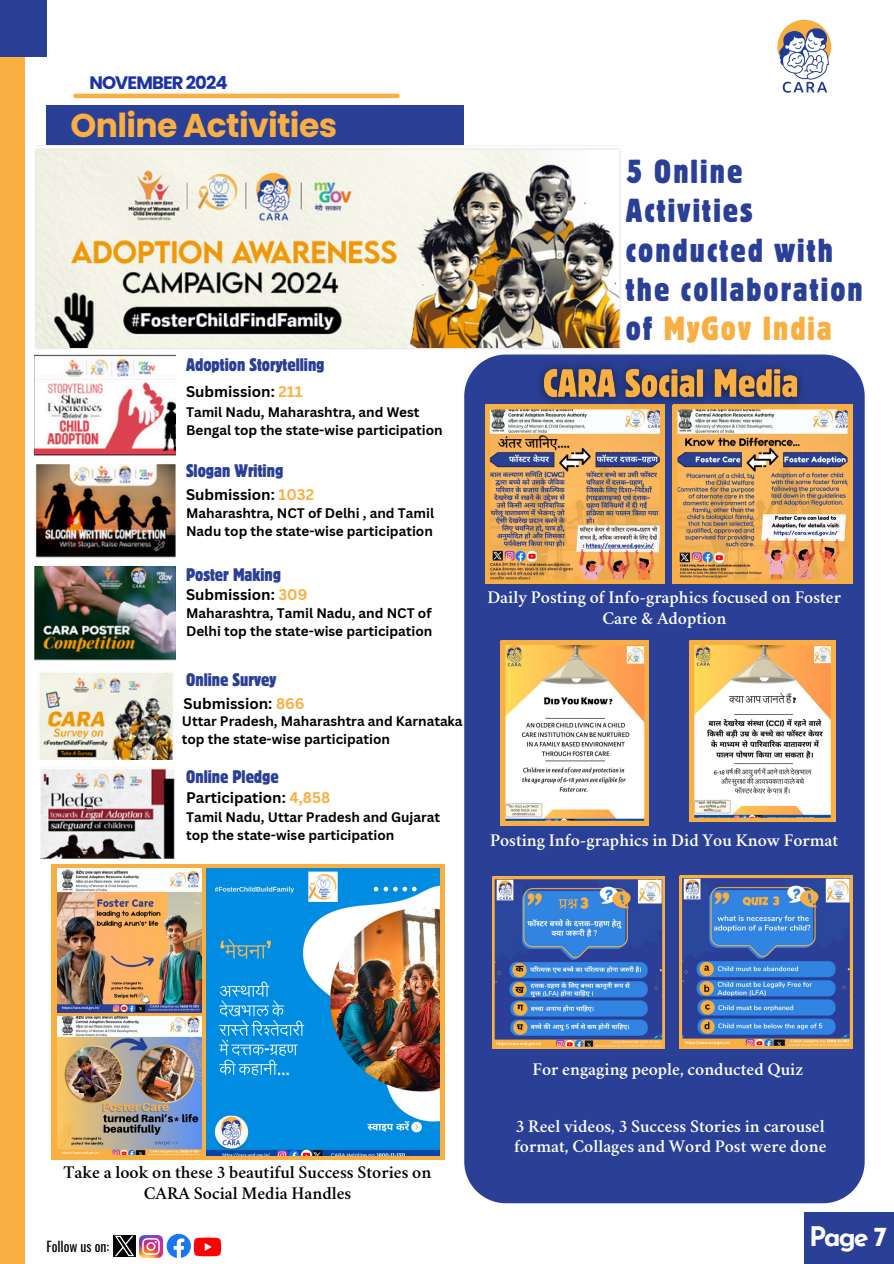
<style>
.page{position:relative;width:894px;height:1264px;background:#fff}
.page>*{position:absolute;margin:0;border:0;box-sizing:border-box;transform-origin:0 0}
.t1{font:condensed 33px/39.3px "Block W1 G";letter-spacing:.065em;color:#2a4096}
.t2{font:700 33px "Poppins";letter-spacing:-.02em;color:#faaf42}
.t3{font:700 27px "Josefin Sans";color:#fff}
.t4{font:600 18px/20.2px "Crimson";color:#fff;text-align:center}
.t5{font:condensed 18px "Block W1 G";color:#2a4096}
.t6{font:600 18px/20.2px "Crimson";color:#000;text-align:center}
.t7{font:700 18px "Poppins";letter-spacing:-.05em;color:#1c32a8}
.t8{font:700 15px "Canva Sans";color:#000}
.t9{font:13.65px "Oswald";color:#000}
.t10{font:700 13.5px/18px "Canva Sans";color:#000}
.s1{color:#faaf42}
</style>
<div class="page">
<div style="left:0;top:0;width:24px;height:1263px;background:#faaf42"></div>
<hr style="left:75px;top:94px;width:322px;height:4px;background:#faaf42">
<div style="left:0;top:0;width:46px;height:56px;background:#2a4096"></div>
<div style="left:804px;top:1212px;width:89px;height:51px;background:#2a4096"></div>
<img style="left:777px;top:19px;width:55px;height:74px">
<div style="left:46px;top:106px;width:418px;height:39px;background:#2a4096"></div>
<img style="left:140px;top:1235px;width:23px;height:22px">
<img style="left:193px;top:1237px;width:29px;height:20px">
<svg style="left:167px;top:1233px;width:24px;height:25px"></svg>
<img style="left:114px;top:1235px;width:21px;height:21px">
<img style="left:35px;top:145px;width:586px;height:204px">
<img style="left:35px;top:354px;width:140px;height:102px">
<img style="left:35px;top:464px;width:140px;height:94px">
<img style="left:35px;top:566px;width:140px;height:95px">
<img style="left:39px;top:672px;width:134px;height:87px">
<img style="left:40px;top:768px;width:135px;height:91px">
<div style="left:464px;top:354px;width:400px;height:849px;background:#2a4096"></div>
<img style="left:485px;top:405px;width:179px;height:179px">
<img style="left:672px;top:405px;width:179px;height:179px">
<svg style="left:501px;top:640px;width:147px;height:185px"></svg>
<svg style="left:689px;top:640px;width:145px;height:181px"></svg>
<svg style="left:492px;top:877px;width:172px;height:171px"></svg>
<svg style="left:679px;top:875px;width:172px;height:173px"></svg>
<div style="left:52px;top:864px;width:392px;height:296px;background:#faaf42"></div>
<img style="left:58px;top:1016px;width:144px;height:138px">
<img style="left:206px;top:868px;width:233px;height:287px">
<img style="left:58px;top:868px;width:144px;height:144px">
<img style="left:527px;top:354px;width:286px;height:62px">
<p class="t7" style="left:89px;top:70px;width:140px">NOVEMBER 2024</p>
<p class="t2" style="left:71px;top:103px;width:268px">Online Activities</p>
<h3 class="t5" style="left:186px;top:353px;width:140px">Adoption Storytelling</h3>
<p class="t8" style="left:186px;top:380px;width:118px">Submission: <span class="s1">211</span></p>
<h6 class="t10" style="left:186px;top:403px;width:258px">Tamil Nadu, Maharashtra, and West<br>Bengal top the state-wise participation</h6>
<p class="t5" style="left:186px;top:458px;width:99px">Slogan Writing</p>
<h6 class="t8" style="left:186px;top:484px;width:129px">Submission: <span class="s1">1032</span></h6>
<p class="t10" style="left:186px;top:504px;width:249px">Maharashtra, NCT of Delhi , and Tamil<br>Nadu top the state-wise participation</p>
<p class="t5" style="left:186px;top:562px;width:96px">Poster Making</p>
<p class="t8" style="left:186px;top:584px;width:123px">Submission: <span class="s1">309</span></p>
<p class="t10" style="left:186px;top:604px;width:248px">Maharashtra, Tamil Nadu, and NCT of<br>Delhi top the state-wise participation</p>
<p class="t5" style="left:186px;top:668px;width:91px">Online Survey</p>
<p class="t8" style="left:183px;top:692px;width:122px">Submission: <span class="s1">866</span></p>
<p class="t10" style="left:182px;top:711px;width:282px">Uttar Pradesh, Maharashtra and Karnataka top the state-wise participation</p>
<h6 class="t5" style="left:186px;top:765px;width:94px">Online Pledge</h6>
<p class="t8" style="left:186px;top:786px;width:146px">Participation: <span class="s1">4,858</span></p>
<p class="t10" style="left:186px;top:808px;width:255px">Tamil Nadu, Uttar Pradesh and Gujarat top the state-wise participation</p>
<p class="t1" style="left:625px;top:151px;width:238px">5 Online<br>Activities conducted with the collaboration of <span class="s1">MyGov India</span></p>
<p class="t4" style="left:487px;top:589px;width:355px">Daily Posting of Info-graphics focused on Foster<br>Care &amp; Adoption</p>
<p class="t4" style="left:490px;top:831px;width:349px">Posting Info-graphics in Did You Know Format</p>
<p class="t6" style="left:63px;top:1164px;width:369px">Take a look on these 3 beautiful Success Stories on<br>CARA Social Media Handles</p>
<h2 class="t9" style="left:46px;top:1235px;width:64px">Follow us on:</h2>
<h6 class="t4" style="left:532px;top:1061px;width:272px">For engaging people, conducted Quiz</h6>
<p class="t4" style="left:514px;top:1118px;width:314px;text-align:left">3 Reel videos, 3 Success Stories in carousel format, Collages and Word Post were done</p>
<h5 class="t3" style="left:808px;top:1225px;width:79px">Page 7</h5>
</div>
